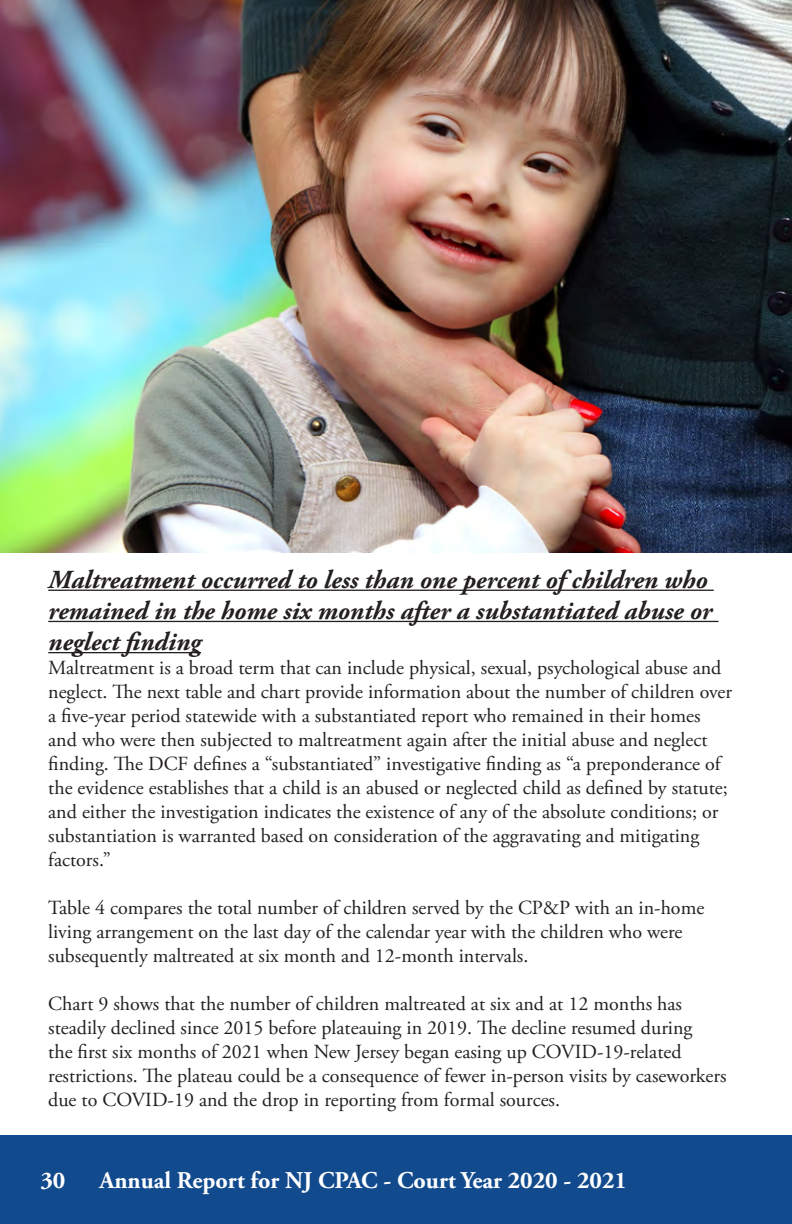
<style>
.page{position:relative;width:792px;height:1224px;background:#fff}
.page>*{position:absolute;margin:0;border:0;box-sizing:border-box;transform-origin:0 0}
.t1{font:italic 700 26px/31.2px "Adobe Garamond Pro";color:#231f20}
.t2{font:700 24px "Adobe Garamond Pro";color:#fff}
.t3{font:20px/24px "Adobe Garamond Pro";color:#231f20}
</style>
<div class="page">
<div style="left:0;top:1135px;width:792px;height:89px;background:#124a8e"></div>
<img style="left:0;top:0;width:792px;height:553px">
<hr style="left:48px;top:590px;width:666px;height:1px;background:#231f20">
<hr style="left:48px;top:621px;width:671px;height:1px;background:#231f20">
<hr style="left:48px;top:652px;width:153px;height:1px;background:#231f20">
<p class="t1" style="left:48px;top:564px;width:666px">Maltreatment occurred to less than one percent of children who remained in the home six months after a substantiated abuse or neglect finding</p>
<p class="t3" style="left:48px;top:656px;width:685px">Maltreatment is a broad term that can include physical, sexual, psychological abuse and neglect. The next table and chart provide information about the number of children over a five-year period statewide with a substantiated report who remained in their homes and who were then subjected to maltreatment again after the initial abuse and neglect finding. The DCF defines a “substantiated” investigative finding as “a preponderance of the evidence establishes that a child is an abused or neglected child as defined by statute; and either the investigation indicates the existence of any of the absolute conditions; or substantiation is warranted based on consideration of the aggravating and mitigating factors.”</p>
<p class="t3" style="left:48px;top:896px;width:658px">Table 4 compares the total number of children served by the CP&amp;P with an in-home living arrangement on the last day of the calendar year with the children who were subsequently maltreated at six month and 12-month intervals.</p>
<p class="t3" style="left:48px;top:992px;width:680px">Chart 9 shows that the number of children maltreated at six and at 12 months has steadily declined since 2015 before plateauing in 2019. The decline resumed during<br>the first six months of 2021 when New Jersey began easing up COVID-19-related restrictions. The plateau could be a consequence of fewer in-person visits by caseworkers due to COVID-19 and the drop in reporting from formal sources.</p>
<p class="t2" style="left:40px;top:1166px;width:26px">30</p>
<p class="t2" style="left:99px;top:1166px;width:529px">Annual Report for NJ CPAC - Court Year 2020 - 2021</p>
</div>
